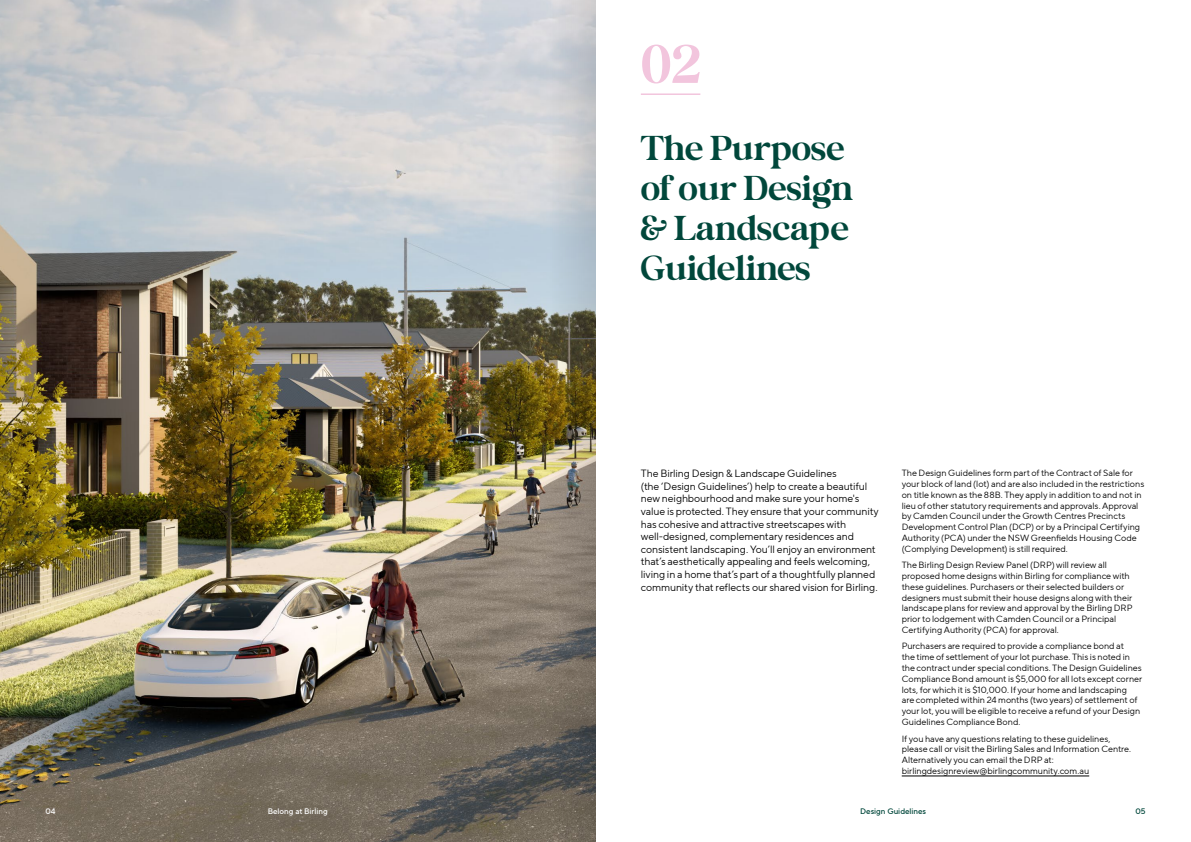
<style>
.page{position:relative;width:1191px;height:842px;background:#fff}
.page>*{position:absolute;margin:0;border:0;box-sizing:border-box;transform-origin:0 0}
.t1{font:56px "Bigola Display";color:#f2c5dd}
.t2{font:36px/40px "Bigola Display";letter-spacing:.01em;color:#01473b}
.t3{font:10.5px/12.6px "TT Norms Pro";letter-spacing:-.01em;color:#000}
.t4{font:9px/10.8px "TT Norms Pro";color:#000}
.t5{font:500 8px "TT Norms Pro";color:#01473b}
.t6{font:500 8px "TT Norms Pro";color:#fff}
</style>
<div class="page">
<img style="left:0;top:0;width:549px;height:842px">
<hr style="left:641px;top:93px;width:59px;height:2px;background:#f2c5dd">
<hr style="left:901px;top:776px;width:188px;height:1px;background:#000">
<svg style="left:549px;top:0;width:46px;height:842px;background:#918e85"></svg>
<h1 class="t1" style="left:641px;top:33px;width:61px">02</h1>
<h2 class="t2" style="left:641px;top:131px;width:213px">The Purpose of our Design &amp; Landscape<br>Guidelines</h2>
<p class="t3" style="left:641px;top:467px;width:239px">The Birling Design &amp; Landscape Guidelines<br>(the ‘Design Guidelines’) help to create a beautiful new neighbourhood and make sure your home's value is protected. They ensure that your community has cohesive and attractive streetscapes with well-designed, complementary residences and consistent landscaping. You’ll enjoy an environment that’s aesthetically appealing and feels welcoming, living in a home that’s part of a thoughtfully planned community that reflects our shared vision for Birling.</p>
<p class="t4" style="left:901px;top:467px;width:244px">The Design Guidelines form part of the Contract of Sale for your block of land (lot) and are also included in the restrictions on title known as the 88B. They apply in addition to and not in lieu of other statutory requirements and approvals. Approval by Camden Council under the Growth Centres Precincts Development Control Plan (DCP) or by a Principal Certifying Authority (PCA) under the NSW Greenfields Housing Code (Complying Development) is still required.</p>
<p class="t4" style="left:901px;top:560px;width:232px">The Birling Design Review Panel (DRP) will review all proposed home designs within Birling for compliance with these guidelines. Purchasers or their selected builders or designers must submit their house designs along with their landscape plans for review and approval by the Birling DRP prior to lodgement with Camden Council or a Principal Certifying Authority (PCA) for approval.</p>
<p class="t4" style="left:901px;top:641px;width:242px">Purchasers are required to provide a compliance bond at<br>the time of settlement of your lot purchase. This is noted in the contract under special conditions. The Design Guidelines Compliance Bond amount is $5,000 for all lots except corner lots, for which it is $10,000. If your home and landscaping<br>are completed within 24 months (two years) of settlement of your lot, you will be eligible to receive a refund of your Design Guidelines Compliance Bond.</p>
<p class="t4" style="left:901px;top:733px;width:231px">If you have any questions relating to these guidelines, please call or visit the Birling Sales and Information Centre.<br>Alternatively you can email the DRP at: birlingdesignreview@birlingcommunity.com.au</p>
<p class="t6" style="left:45px;top:805px;width:12px">04</p>
<p class="t6" style="left:268px;top:805px;width:61px">Belong at Birling</p>
<p class="t5" style="left:860px;top:805px;width:67px">Design Guidelines</p>
<p class="t5" style="left:1135px;top:805px;width:12px">05</p>
</div>
